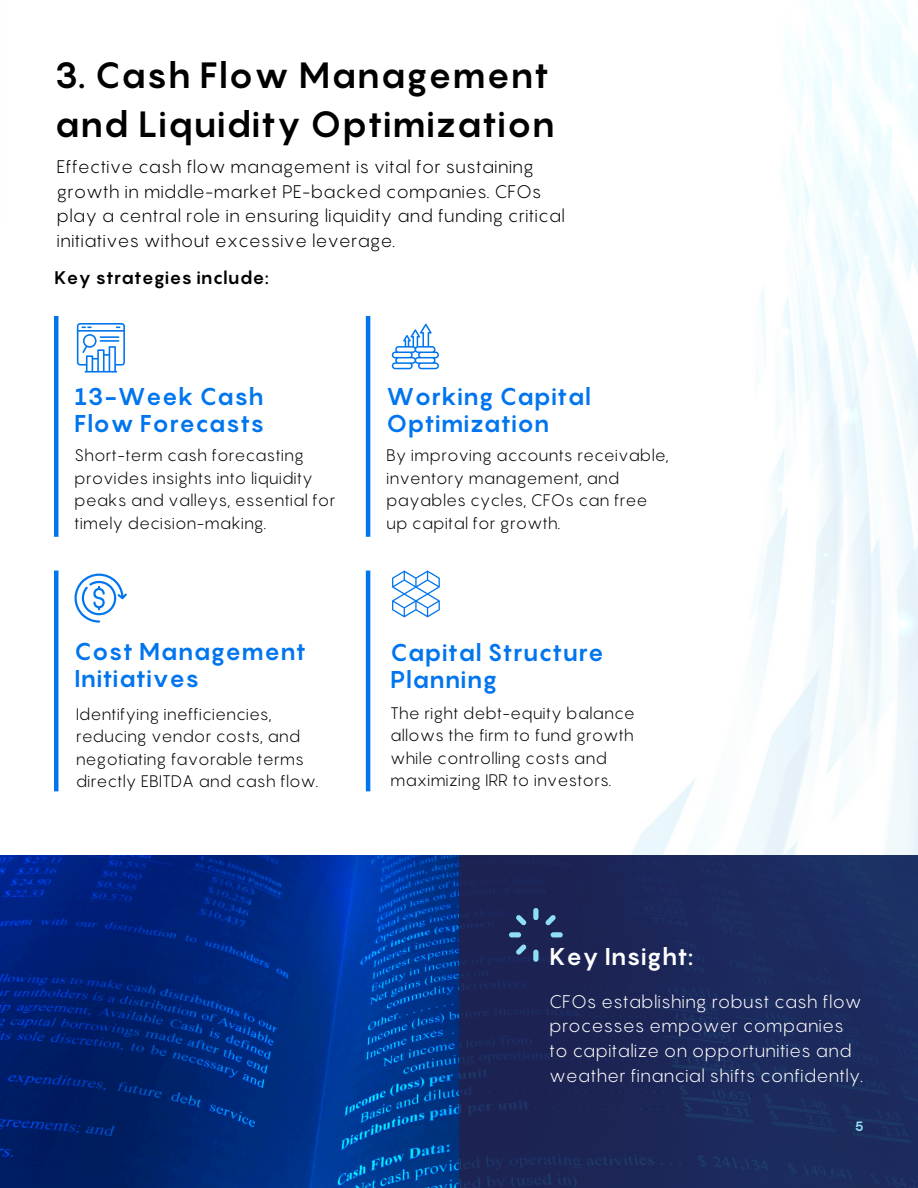
<style>
.page{position:relative;width:918px;height:1188px;background:#fff}
.page>*{position:absolute;margin:0;border:0;box-sizing:border-box;transform-origin:0 0}
.t1{font:700 36px/49.5px "Pangram";color:#000}
.t2{font:700 24px/27px "Pangram";color:#0175ee}
.t3{font:700 24px "Pangram";color:#fff}
.t4{font:18px/24.8px "Pangram";color:#000}
.t5{font:18px/24.8px "Pangram";color:#fff}
.t6{font:700 18px "Pangram";color:#000}
.t7{font:16.5px/22.5px "Pangram";color:#000}
.t8{font:700 13.35px "Pangram";color:#8edff1}
</style>
<div class="page">
<img style="left:54px;top:0;width:864px;height:855px">
<img style="left:0;top:855px;width:459px;height:333px">
<div style="left:459px;top:855px;width:459px;height:333px;background:#1c285b"></div>
<hr style="left:54px;top:316px;width:4px;height:221px;background:#0175ee">
<hr style="left:366px;top:316px;width:4px;height:221px;background:#0175ee">
<hr style="left:54px;top:571px;width:4px;height:220px;background:#0175ee">
<hr style="left:366px;top:571px;width:4px;height:220px;background:#0175ee">
<div style="left:533px;top:950px;width:5px;height:12px;background:#8edff1;border-radius:3px"></div>
<div style="left:551px;top:932px;width:12px;height:5px;background:#8edff1;border-radius:3px"></div>
<svg style="left:545px;top:915px;width:11px;height:10px"></svg>
<div style="left:533px;top:908px;width:5px;height:12px;background:#8edff1;border-radius:3px"></div>
<svg style="left:516px;top:915px;width:10px;height:10px"></svg>
<div style="left:509px;top:932px;width:12px;height:5px;background:#8edff1;border-radius:3px"></div>
<svg style="left:516px;top:945px;width:10px;height:10px"></svg>
<svg style="left:77px;top:323px;width:48px;height:50px"></svg>
<svg style="left:392px;top:324px;width:47px;height:45px"></svg>
<svg style="left:75px;top:574px;width:52px;height:49px"></svg>
<svg style="left:392px;top:571px;width:48px;height:46px"></svg>
<p class="t1" style="left:54px;top:49px;width:503px">3. Cash Flow Management and Liquidity Optimization</p>
<h3 class="t4" style="left:57px;top:154px;width:510px">Effective cash flow management is vital for sustaining growth in middle-market PE-backed companies. CFOs play a central role in ensuring liquidity and funding critical initiatives without excessive leverage.</h3>
<p class="t6" style="left:54px;top:267px;width:216px">Key strategies include:</p>
<p class="t2" style="left:74px;top:383px;width:192px">13-Week Cash<br>Flow Forecasts</p>
<p class="t2" style="left:386px;top:383px;width:207px">Working Capital<br>Optimization</p>
<p class="t7" style="left:74px;top:444px;width:263px">Short-term cash forecasting provides insights into liquidity peaks and valleys, essential for timely decision-making.</p>
<h2 class="t7" style="left:386px;top:444px;width:284px">By improving accounts receivable, inventory management, and payables cycles, CFOs can free up capital for growth.</h2>
<p class="t2" style="left:74px;top:637px;width:233px">Cost Management<br>Initiatives</p>
<p class="t2" style="left:390px;top:639px;width:215px">Capital Structure<br>Planning</p>
<p class="t7" style="left:76px;top:703px;width:244px">Identifying inefficiencies, reducing vendor costs, and negotiating favorable terms directly EBITDA and cash flow.</p>
<h2 class="t7" style="left:390px;top:701px;width:246px">The right debt-equity balance allows the firm to fund growth while controlling costs and maximizing IRR to investors.</h2>
<p class="t3" style="left:549px;top:941px;width:146px">Key Insight:</p>
<h1 class="t5" style="left:549px;top:989px;width:315px">CFOs establishing robust cash flow processes empower companies to capitalize on opportunities and weather financial shifts confidently.</h1>
<p class="t8" style="left:855px;top:1118px;width:11px">5</p>
</div>
